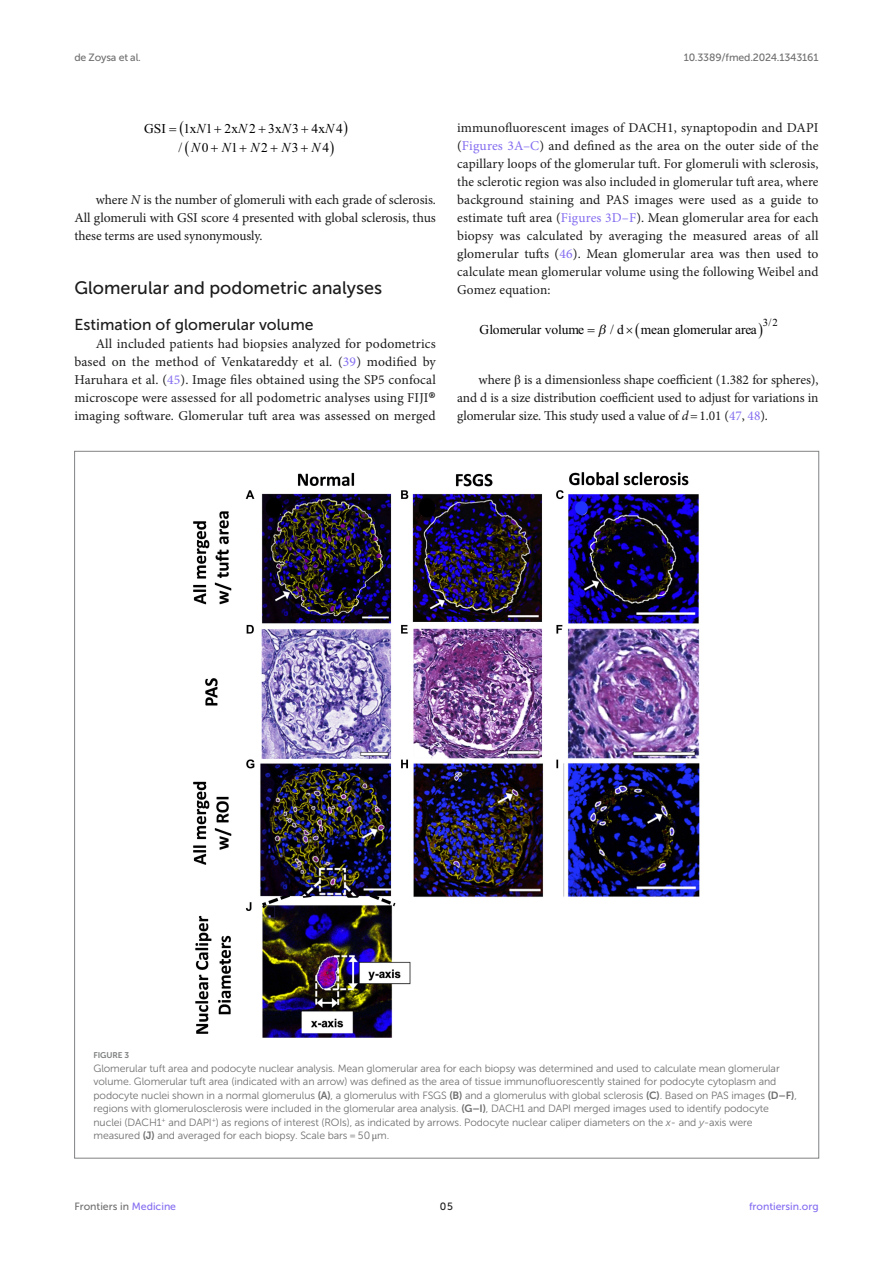
<style>
.page{position:relative;width:893px;height:1263px;background:#fff}
.page>*{position:absolute;margin:0;border:0;box-sizing:border-box;transform-origin:0 0}
.HEAD_2{font:18px "Museo Sans 500";color:#1b1c1b}
.HEAD_3_after_HEAD_2{font:15.75px "Museo Sans 500";color:#1b1c1b}
.TEXT_FLUSH{font:13.5px/18px "Minion Pro";color:#1b1c1b;text-align:justify}
.spi-math-img{font:13.5px/19.8px "Times New Roman";letter-spacing:-.005em;color:#000}
.spi-math-img-2{font:italic 13.5px "Times New Roman";color:#000}
.spi-math-img-3{font:10.8px "Times New Roman";color:#000}
.FIG_LEG{font:10.5px/13.5px "Museo Sans 300";letter-spacing:-.01em;color:#706f70}
.t1{font:10.5px "Museo Sans 500";letter-spacing:-.015em;color:#706f70}
.t2{font:10.5px "Museo Sans 500";color:#856df0}
.t3{font:10.5px "Museo Sans 500";color:#1b1c1b}
.FIG_HD{font:8.25px "Museo Sans 700";letter-spacing:-.01em;color:#7e7f7f}
.s1{font-style:italic}
.s2{font-style:normal}
.s3{color:#856df0}
.s4{font-size:22.5px;color:#000}
.s5{font-family:"STIX General"}
.s6{font-family:"Museo Sans 700"}
</style>
<div class="page">
<img style="left:193px;top:472px;width:507px;height:566px">
<p class="t1" style="left:74px;top:51px;width:68px">de Zoysa et al.</p>
<p class="t1" style="left:684px;top:51px;width:136px">10.3389/fmed.2024.1343161</p>
<p class="spi-math-img" style="left:144px;top:118px;width:23px">GSI</p>
<p class="spi-math-img" style="left:190px;top:118px;width:17px">x<span class="s1">N</span></p>
<p class="spi-math-img" style="left:178px;top:118px;width:166px;text-indent:5px">1 1 2x<span class="s1">N</span>2 3x<span class="s1">N</span>3 4x<span class="s1">N</span>4 / <span class="s1">N</span>0</p>
<p class="spi-math-img-2" style="left:222px;top:138px;width:18px">N<span class="s2">1</span></p>
<p class="spi-math-img-2" style="left:250px;top:138px;width:19px">N<span class="s2">2</span></p>
<p class="spi-math-img-2" style="left:281px;top:138px;width:19px">N<span class="s2">3</span></p>
<p class="spi-math-img-2" style="left:312px;top:138px;width:19px">N<span class="s2">4</span></p>
<p class="TEXT_FLUSH" style="left:74px;top:191px;width:363px;text-indent:21px">where <span class="s1">N</span> is the number of glomeruli with each grade of sclerosis.<br>All glomeruli with GSI score 4 presented with global sclerosis, thus these terms are used synonymously.</p>
<p class="HEAD_2" style="left:74px;top:278px;width:309px">Glomerular and podometric analyses</p>
<p class="HEAD_3_after_HEAD_2" style="left:74px;top:316px;width:241px">Estimation of glomerular volume</p>
<p class="TEXT_FLUSH" style="left:74px;top:335px;width:363px;text-indent:21px">All included patients had biopsies analyzed for podometrics based on the method of Venkatareddy et al. (<span class="s3">39</span>) modified by Haruhara et al. (<span class="s3">45</span>). Image files obtained using the SP5 confocal microscope were assessed for all podometric analyses using FIJI<span class="s4">® </span>imaging software. Glomerular tuft area was assessed on merged</p>
<p class="TEXT_FLUSH" style="left:457px;top:119px;width:363px">immunofluorescent images of DACH1, synaptopodin and DAPI (<span class="s3">Figures 3A–C</span>) and defined as the area on the outer side of the capillary loops of the glomerular tuft. For glomeruli with sclerosis, the sclerotic region was also included in glomerular tuft area, where background staining and PAS images were used as a guide to estimate tuft area (<span class="s3">Figures 3D–F</span>). Mean glomerular area for each biopsy was calculated by averaging the measured areas of all glomerular tufts (<span class="s3">46</span>). Mean glomerular area was then used to calculate mean glomerular volume using the following Weibel and Gomez equation:</p>
<p class="spi-math-img" style="left:480px;top:319px;width:106px">Glomerular volume</p>
<p class="spi-math-img" style="left:610px;top:319px;width:15px">d/</p>
<p class="spi-math-img" style="left:641px;top:319px;width:118px">mean glomerular area</p>
<p class="spi-math-img-3" style="left:763px;top:316px;width:17px">3 2/</p>
<p class="TEXT_FLUSH" style="left:457px;top:371px;width:363px;text-indent:21px">where <span class="s5">β</span> is a dimensionless shape coefficient (1.382 for spheres), and d is a size distribution coefficient used to adjust for variations in glomerular size. This study used a value of <span class="s1">d</span>=1.01 (<span class="s3">47</span>, <span class="s3">48</span>).</p>
<p class="FIG_HD" style="left:94px;top:1051px;width:37px">FIGURE 3</p>
<p class="FIG_LEG" style="left:94px;top:1061px;width:705px">Glomerular tuft area and podocyte nuclear analysis. Mean glomerular area for each biopsy was determined and used to calculate mean glomerular volume. Glomerular tuft area (indicated with an arrow) was defined as the area of tissue immunofluorescently stained for podocyte cytoplasm and podocyte nuclei shown in a normal glomerulus <span class="s6">(A)</span>, a glomerulus with FSGS <span class="s6">(B)</span> and a glomerulus with global sclerosis <span class="s6">(C)</span>. Based on PAS images <span class="s6">(D–F)</span>, regions with glomerulosclerosis were included in the glomerular area analysis. <span class="s6">(G–I)</span>, DACH1 and DAPI merged images used to identify podocyte nuclei (DACH1<sup>+</sup> and DAPI<sup>+</sup>) as regions of interest (ROIs), as indicated by arrows. Podocyte nuclear caliper diameters on the <span class="s1">x</span>- and <span class="s1">y</span>-axis were measured <span class="s6">(J)</span> and averaged for each biopsy. Scale bars = 50 <span class="s5">μ</span>m.</p>
<p class="t1" style="left:74px;top:1200px;width:103px">Frontiers in <span class="s3">Medicine</span></p>
<p class="t3" style="left:440px;top:1200px;width:14px">05</p>
<p class="t2" style="left:749px;top:1200px;width:71px">frontiersin.org</p>
</div>
